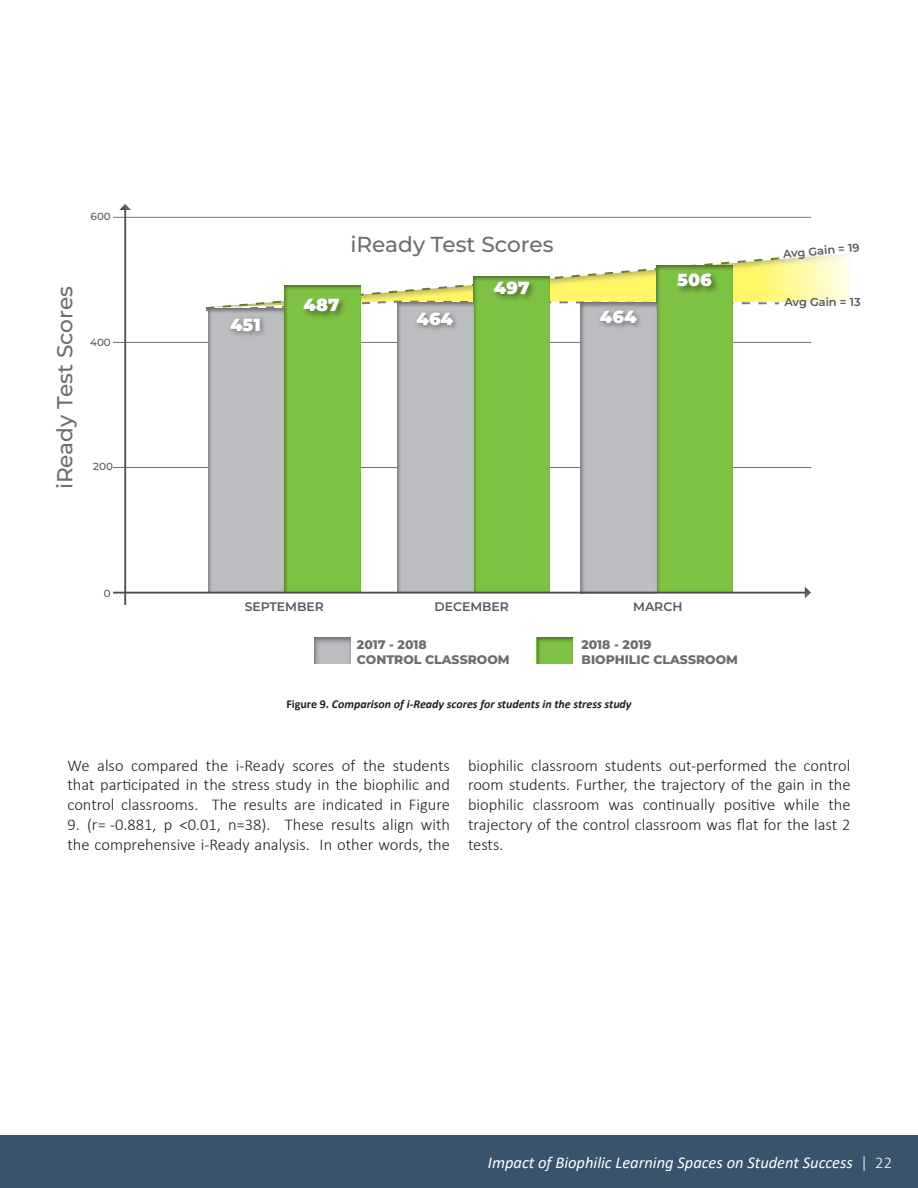
<style>
.page{position:relative;width:918px;height:1188px;background:#fff}
.page>*{position:absolute;margin:0;border:0;box-sizing:border-box;transform-origin:0 0}
.t1{font:500 21.75px "Montserrat";color:#6c6d70}
.t2{font:900 17.55px "Montserrat";color:#fff}
.t3{font:300 16.5px/19.8px "Calibri";color:#231f20;text-align:justify}
.t4{font:italic 16.5px "Calibri";color:#fff}
.t5{font:800 12.45px/14.9px "Montserrat";color:#6c6d70}
.t6{font:600 12.45px "Montserrat";color:#57585a}
.t7{font:italic 700 12px "Calibri";color:#231f20}
.t8{font:600 11.4px "Montserrat";color:#57585a}
.t9{font:500 10.35px "Montserrat";color:#57585a}
.s1{font-style:normal}
.s2{font-weight:300;font-style:normal}
</style>
<div class="page">
<div style="left:0;top:1135px;width:918px;height:53px;background:#39536c"></div>
<svg style="left:206px;top:254px;width:644px;height:58px"></svg>
<div style="left:206px;top:255px;width:574px;height:55px;background:#231f20;opacity:.5"></div>
<hr style="left:112px;top:466px;width:699px;height:3px;background:#231f20;opacity:.5">
<hr style="left:112px;top:341px;width:699px;height:3px;background:#231f20;opacity:.5">
<hr style="left:112px;top:216px;width:699px;height:3px;background:#231f20;opacity:.5">
<div style="left:208px;top:307px;width:79px;height:286px;background:#bcbdc0"></div>
<div style="left:537px;top:636px;width:38px;height:28px;background:#231f20;opacity:.5"></div>
<div style="left:314px;top:636px;width:38px;height:28px;background:#231f20;opacity:.5"></div>
<div style="left:118px;top:202px;width:13px;height:403px;background:#231f20;opacity:.5"></div>
<div style="left:656px;top:263px;width:77px;height:330px;background:#7ec243"></div>
<div style="left:676px;top:271px;width:44px;height:25px;background:#231f20;opacity:.5"></div>
<div style="left:473px;top:275px;width:78px;height:318px;background:#7ec243"></div>
<div style="left:492px;top:279px;width:46px;height:24px;background:#231f20;opacity:.5"></div>
<div style="left:579px;top:302px;width:79px;height:293px;background:#231f20;opacity:.5"></div>
<div style="left:597px;top:306px;width:46px;height:24px;background:#231f20;opacity:.5"></div>
<div style="left:397px;top:302px;width:77px;height:291px;background:#bcbdc0"></div>
<div style="left:413px;top:308px;width:47px;height:25px;background:#231f20;opacity:.5"></div>
<div style="left:283px;top:285px;width:79px;height:307px;background:#7ec243"></div>
<div style="left:302px;top:296px;width:46px;height:24px;background:#231f20;opacity:.5"></div>
<div style="left:227px;top:315px;width:40px;height:24px;background:#231f20;opacity:.5"></div>
<div style="left:112px;top:585px;width:699px;height:14px;background:#231f20;opacity:.5"></div>
<p class="t9" style="left:91px;top:209px;width:22px">600</p>
<p class="t1" style="left:50px;top:489px;width:205px;rotate:-90deg">iReady Test Scores</p>
<p class="t9" style="left:90px;top:335px;width:22px">400</p>
<p class="t9" style="left:93px;top:459px;width:21px">200</p>
<p class="t9" style="left:104px;top:586px;width:8px">0</p>
<p class="t2" style="left:230px;top:311px;width:32px">451</p>
<p class="t2" style="left:304px;top:291px;width:37px">487</p>
<p class="t1" style="left:350px;top:229px;width:205px">iReady Test Scores</p>
<p class="t2" style="left:494px;top:274px;width:37px">497</p>
<p class="t2" style="left:417px;top:306px;width:38px">464</p>
<p class="t2" style="left:600px;top:303px;width:38px">464</p>
<p class="t2" style="left:677px;top:267px;width:36px">506</p>
<p class="t8" style="left:782px;top:246px;width:78px;rotate:-5deg">Avg Gain = 19</p>
<p class="t8" style="left:784px;top:294px;width:78px">Avg Gain = 13</p>
<p class="t6" style="left:245px;top:597px;width:81px">SEPTEMBER</p>
<p class="t6" style="left:435px;top:598px;width:76px">DECEMBER</p>
<p class="t6" style="left:633px;top:597px;width:51px">MARCH</p>
<p class="t5" style="left:357px;top:637px;width:154px">2017 - 2018<br>CONTROL CLASSROOM</p>
<p class="t5" style="left:582px;top:637px;width:158px">2018 - 2019<br>BIOPHILIC CLASSROOM</p>
<p class="t7" style="left:286px;top:696px;width:347px"><span class="s1">Figure 9.</span> Comparison of i-Ready scores for students in the stress study</p>
<p class="t3" style="left:68px;top:755px;width:384px">We also compared the i-Ready scores of the students that participated in the stress study in the biophilic and control classrooms. The results are indicated in Figure</p>
<p class="t3" style="left:68px;top:814px;width:384px">9. (r= -0.881, p &lt;0.01, n=38). These results align with the comprehensive i-Ready analysis. In other words, the</p>
<p class="t3" style="left:468px;top:755px;width:384px">biophilic classroom students out-performed the control room students. Further, the trajectory of the gain in the biophilic classroom was continually positive while the trajectory of the control classroom was flat for the last 2 tests.</p>
<p class="t4" style="left:488px;top:1151px;width:406px">Impact of Biophilic Learning Spaces on Student Success <span class="s2">| 22</span></p>
</div>
